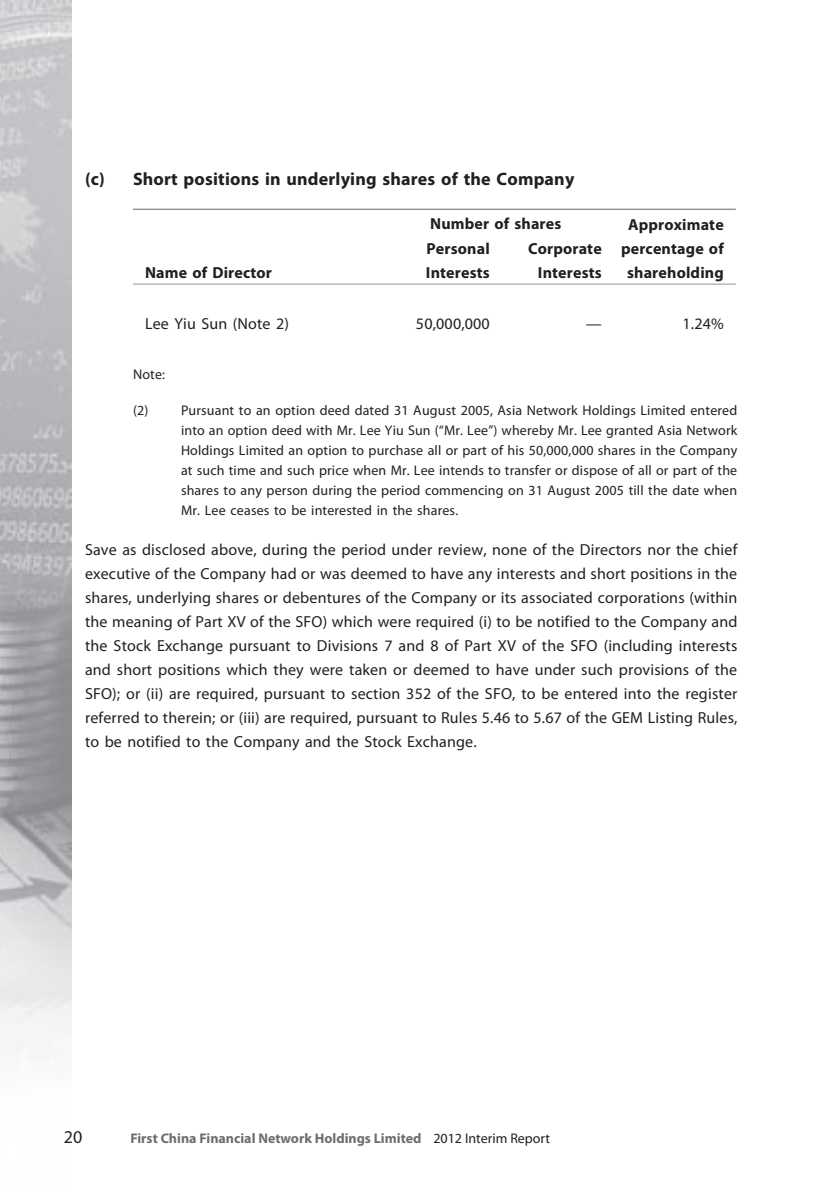
<style>
.page{position:relative;width:840px;height:1190px;background:#fff}
.page>*{position:absolute;margin:0;border:0;box-sizing:border-box;transform-origin:0 0}
.t1{font:700 18px "Myriad Pro";letter-spacing:.01em;color:#231f20}
.t2{font:18px "Myriad Pro";color:#231f20}
.t3{font:16px/24px "Myriad Pro";letter-spacing:.01em;color:#231f20;text-align:justify}
.t4{font:700 16px/24px "Myriad Pro";letter-spacing:.01em;color:#231f20;text-align:center}
.t5{font:14px/20px "Myriad Pro";letter-spacing:.01em;color:#231f20;text-align:justify}
.t6{font:700 14px "Myriad Pro";color:#6c6d70}
.s1{font-weight:400;color:#231f20}
</style>
<div class="page">
<img style="left:0;top:0;width:72px;height:1058px">
<hr style="left:133px;top:284px;width:481px;height:1px;background:#939598">
<svg style="left:724px;top:284px;width:12px;height:1px"></svg>
<hr style="left:133px;top:209px;width:603px;height:1px;background:#939598">
<hr style="left:614px;top:284px;width:110px;height:1px;background:#939598">
<p class="t1" style="left:85px;top:172px;width:491px">(c) Short positions in underlying shares of the Company</p>
<p class="t4" style="left:430px;top:212px;width:133px">Number of shares</p>
<p class="t4" style="left:621px;top:214px;width:104px">Approximate percentage of</p>
<p class="t4" style="left:145px;top:262px;width:128px">Name of Director</p>
<p class="t4" style="left:627px;top:262px;width:98px">shareholding</p>
<p class="t4" style="left:426px;top:238px;width:65px;text-align:left">Personal<br>Interests</p>
<p class="t4" style="left:528px;top:238px;width:75px;text-align:right">Corporate<br>Interests</p>
<p class="t3" style="left:145px;top:313px;width:145px">Lee Yiu Sun (Note 2)</p>
<p class="t3" style="left:416px;top:313px;width:75px">50,000,000</p>
<p class="t3" style="left:586px;top:313px;width:17px">—</p>
<p class="t3" style="left:683px;top:313px;width:43px">1.24%</p>
<p class="t5" style="left:133px;top:365px;width:34px">Note:</p>
<p class="t5" style="left:181px;top:401px;width:558px;text-indent:-48px">(2) Pursuant to an option deed dated 31 August 2005, Asia Network Holdings Limited entered into an option deed with Mr. Lee Yiu Sun (“Mr. Lee”) whereby Mr. Lee granted Asia Network Holdings Limited an option to purchase all or part of his 50,000,000 shares in the Company at such time and such price when Mr. Lee intends to transfer or dispose of all or part of the shares to any person during the period commencing on 31 August 2005 till the date when Mr. Lee ceases to be interested in the shares.</p>
<p class="t3" style="left:85px;top:539px;width:654px">Save as disclosed above, during the period under review, none of the Directors nor the chief executive of the Company had or was deemed to have any interests and short positions in the shares, underlying shares or debentures of the Company or its associated corporations (within the meaning of Part XV of the SFO) which were required (i) to be notified to the Company and the Stock Exchange pursuant to Divisions 7 and 8 of Part XV of the SFO (including interests and short positions which they were taken or deemed to have under such provisions of the SFO); or (ii) are required, pursuant to section 352 of the SFO, to be entered into the register referred to therein; or (iii) are required, pursuant to Rules 5.46 to 5.67 of the GEM Listing Rules, to be notified to the Company and the Stock Exchange.</p>
<p class="t2" style="left:64px;top:1130px;width:20px">20</p>
<p class="t6" style="left:130px;top:1133px;width:421px">First China Financial Network Holdings Limited <span class="s1">2012 Interim Report</span></p>
</div>
